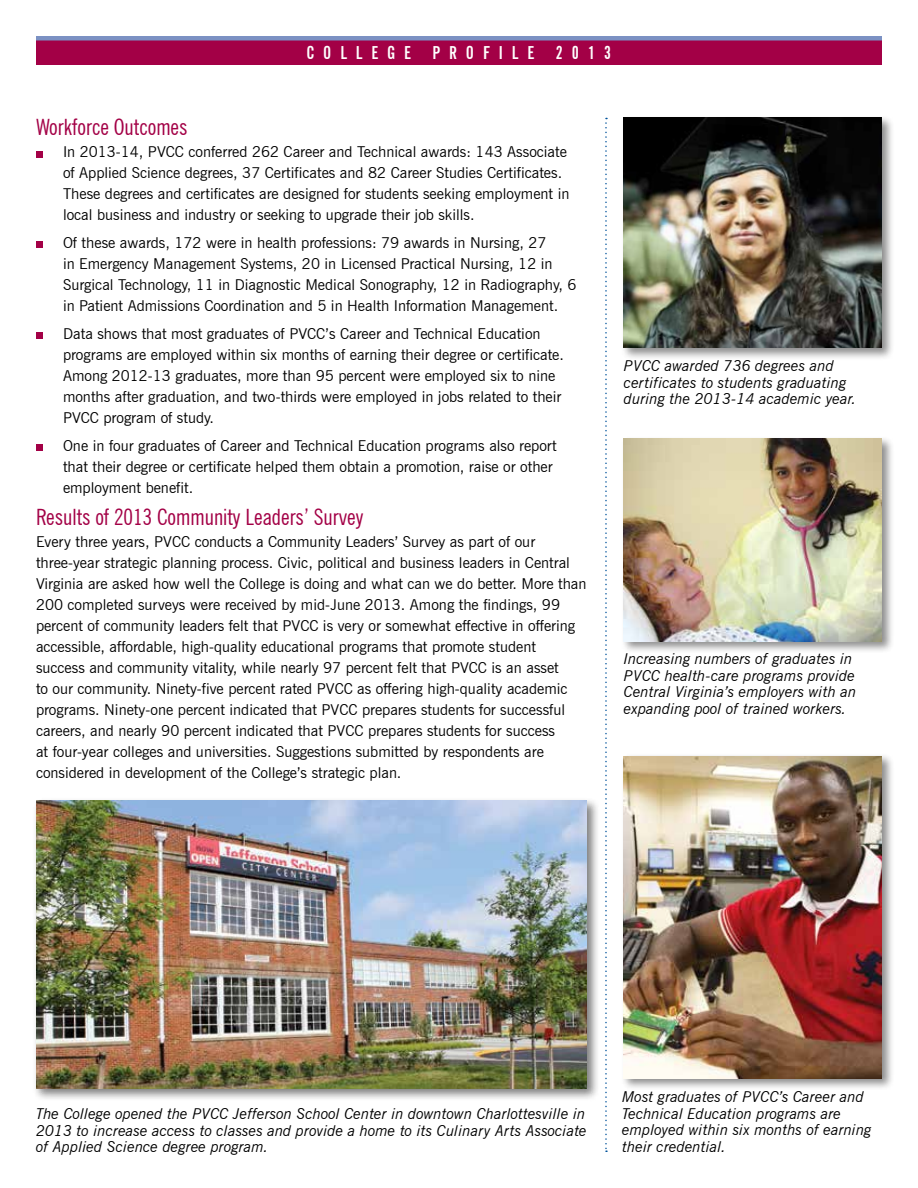
<style>
.page{position:relative;width:918px;height:1188px;background:#fff}
.page>*{position:absolute;margin:0;border:0;box-sizing:border-box;transform-origin:0 0}
.t1{font:condensed 22.5px "News Gothic BT";color:#a30046}
.t2{font:700 extra-condensed 18px "News Gothic BT";letter-spacing:.5em;color:#fff}
.t3{font:15px/21px "News Gothic BT";color:#000}
.t4{font:italic 15px/16.5px "News Gothic BT";color:#000}
</style>
<div class="page">
<div style="left:621px;top:115px;width:274px;height:245px;background:#000;opacity:.45"></div>
<img style="left:624px;top:118px;width:258px;height:230px">
<svg style="left:605px;top:118px;width:2px;height:1034px"></svg>
<div style="left:36px;top:38px;width:846px;height:27px;background:#a30046"></div>
<hr style="left:36px;top:36px;width:846px;height:4px;background:#7b91c3">
<svg style="left:36px;top:151px;width:6px;height:6px"></svg>
<svg style="left:36px;top:242px;width:6px;height:6px"></svg>
<div style="left:36px;top:332px;width:6px;height:7px;background:#a30046"></div>
<div style="left:36px;top:444px;width:6px;height:7px;background:#a30046"></div>
<div style="left:33px;top:797px;width:567px;height:305px;background:#000;opacity:.5"></div>
<img style="left:36px;top:801px;width:551px;height:288px">
<div style="left:621px;top:435px;width:274px;height:219px;background:#000;opacity:.45"></div>
<img style="left:624px;top:438px;width:258px;height:204px">
<div style="left:621px;top:753px;width:274px;height:338px;background:#000;opacity:.45"></div>
<img style="left:624px;top:756px;width:258px;height:322px">
<p class="t2" style="left:307px;top:42px;width:306px">COLLEGE PROFILE 2013</p>
<h1 class="t1" style="left:36px;top:113px;width:153px">Workforce Outcomes</h1>
<p class="t3" style="left:63px;top:141px;width:508px">In 2013-14, PVCC conferred 262 Career and Technical awards: 143 Associate of Applied Science degrees, 37 Certificates and 82 Career Studies Certificates.<br>These degrees and certificates are designed for students seeking employment in local business and industry or seeking to upgrade their job skills.</p>
<p class="t3" style="left:63px;top:232px;width:515px">Of these awards, 172 were in health professions: 79 awards in Nursing, 27<br>in Emergency Management Systems, 20 in Licensed Practical Nursing, 12 in Surgical Technology, 11 in Diagnostic Medical Sonography, 12 in Radiography, 6 in Patient Admissions Coordination and 5 in Health Information Management.</p>
<p class="t3" style="left:63px;top:323px;width:503px">Data shows that most graduates of PVCC’s Career and Technical Education programs are employed within six months of earning their degree or certificate.<br>Among 2012-13 graduates, more than 95 percent were employed six to nine months after graduation, and two-thirds were employed in jobs related to their PVCC program of study.</p>
<p class="t3" style="left:63px;top:435px;width:495px">One in four graduates of Career and Technical Education programs also report that their degree or certificate helped them obtain a promotion, raise or other employment benefit.</p>
<h1 class="t1" style="left:36px;top:503px;width:329px">Results of 2013 Community Leaders’ Survey</h1>
<p class="t3" style="left:36px;top:531px;width:552px">Every three years, PVCC conducts a Community Leaders’ Survey as part of our three-year strategic planning process. Civic, political and business leaders in Central Virginia are asked how well the College is doing and what can we do better. More than 200 completed surveys were received by mid-June 2013. Among the findings, 99 percent of community leaders felt that PVCC is very or somewhat effective in offering accessible, affordable, high-quality educational programs that promote student success and community vitality, while nearly 97 percent felt that PVCC is an asset<br>to our community. Ninety-five percent rated PVCC as offering high-quality academic programs. Ninety-one percent indicated that PVCC prepares students for successful careers, and nearly 90 percent indicated that PVCC prepares students for success<br>at four-year colleges and universities. Suggestions submitted by respondents are considered in development of the College’s strategic plan.</p>
<p class="t4" style="left:624px;top:358px;width:234px">PVCC awarded 736 degrees and certificates to students graduating during the 2013-14 academic year.</p>
<p class="t4" style="left:624px;top:650px;width:234px">Increasing numbers of graduates in PVCC health-care programs provide Central Virginia’s employers with an expanding pool of trained workers.</p>
<p class="t4" style="left:36px;top:1106px;width:552px;text-align:justify">The College opened the PVCC Jefferson School Center in downtown Charlottesville in 2013 to increase access to classes and provide a home to its Culinary Arts Associate of Applied Science degree program.</p>
<p class="t4" style="left:622px;top:1089px;width:251px">Most graduates of PVCC’s Career and<br>Technical Education programs are employed within six months of earning their credential.</p>
</div>
